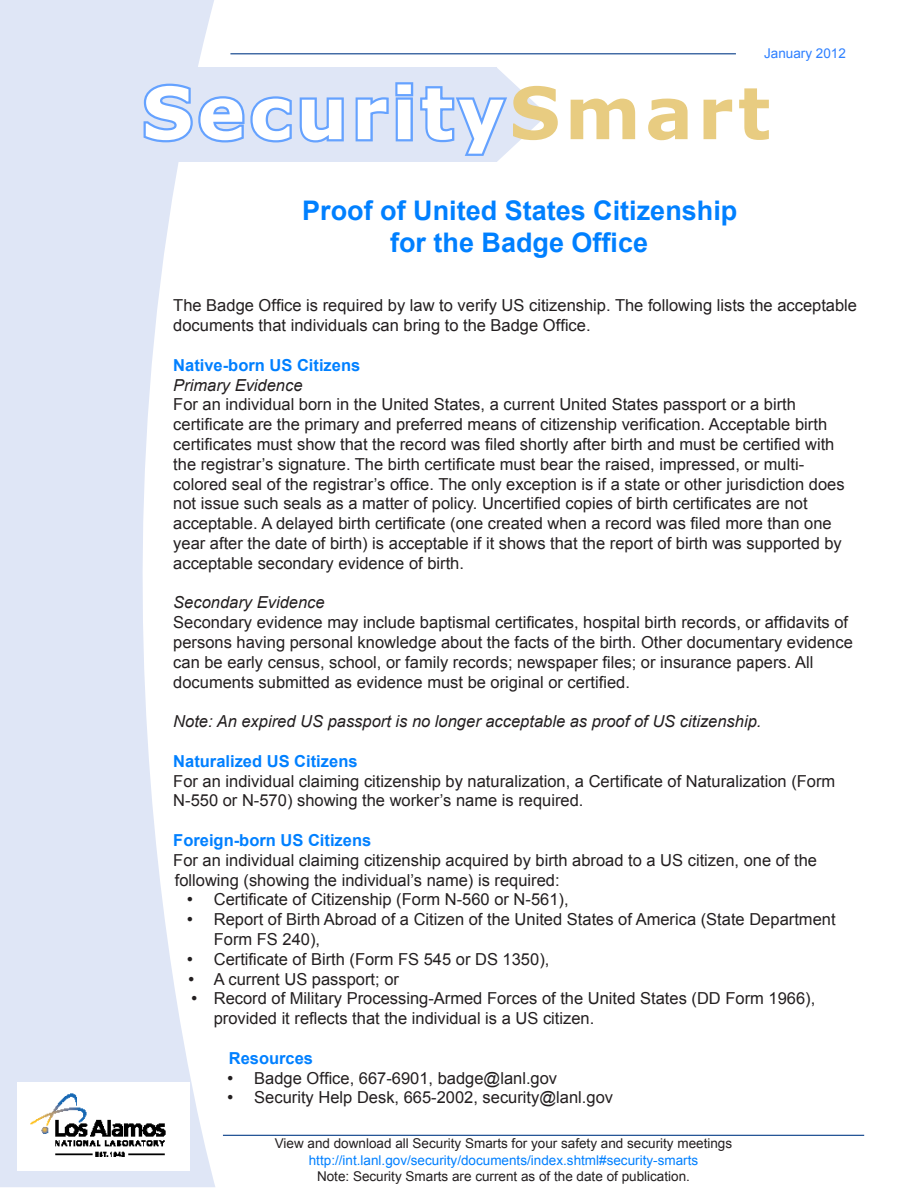
<style>
.page{position:relative;width:918px;height:1188px;background:#fff}
.page>*{position:absolute;margin:0;border:0;box-sizing:border-box;transform-origin:0 0}
.norm_para{font:700 72px "Verdana";letter-spacing:.06em;color:#fff}
.t1{font:700 27px "Arial";color:#0080ff}
.t2{font:16.5px/19.8px "Arial";color:#231f20}
.t3{font:italic 16.5px "Arial";color:#231f20}
.t4{font:700 16.5px "Arial";color:#0080ff}
.norm_para-2{font:13.5px "Arial";color:#231f20}
.norm_para-3{font:13.5px "Arial";color:#0080ff}
.norm_para-4{font:13.5px "Arial";color:#2e80ff}
.s1{color:#e8cc81}
.s2{font-family:"Times New Roman";font-size:18px}
</style>
<div class="page">
<hr style="left:223px;top:1135px;width:641px;height:1px;background:#083e89">
<hr style="left:230px;top:53px;width:506px;height:1px;background:#083e89">
<svg style="left:0;top:0;width:215px;height:1187px;fill:#dfe6f6"></svg>
<img style="left:18px;top:1082px;width:171px;height:89px">
<div style="left:123px;top:68px;width:374px;height:94px;background:#dfe6f6"></div>
<svg style="left:143px;top:83px;width:201px;height:60px"></svg>
<svg style="left:355px;top:68px;width:192px;height:94px"></svg>
<p class="norm_para-4" style="left:764px;top:44px;width:83px">January 2012</p>
<p class="norm_para" style="left:142px;top:62px;width:630px">Security<span class="s1">Smart</span></p>
<p class="t1" style="left:302px;top:192px;width:437px">Proof of United States Citizenship</p>
<p class="t1" style="left:390px;top:224px;width:260px">for the Badge Office</p>
<p class="t2" style="left:173px;top:296px;width:685px">The Badge Office is required by law to verify US citizenship. The following lists the acceptable documents that individuals can bring to the Badge Office.</p>
<p class="t4" style="left:173px;top:354px;width:189px">Native-born US Citizens</p>
<p class="t3" style="left:173px;top:374px;width:131px">Primary Evidence</p>
<p class="t2" style="left:173px;top:395px;width:673px">For an individual born in the United States, a current United States passport or a birth certificate are the primary and preferred means of citizenship verification. Acceptable birth certificates must show that the record was filed shortly after birth and must be certified with the registrar’s signature. The birth certificate must bear the raised, impressed, or multi&shy;colored seal of the registrar’s office. The only exception is if a state or other jurisdiction does not issue such seals as a matter of policy. Uncertified copies of birth certificates are not acceptable. A delayed birth certificate (one created when a record was filed more than one year after the date of birth) is acceptable if it shows that the report of birth was supported by acceptable secondary evidence of birth.</p>
<p class="t3" style="left:173px;top:592px;width:153px">Secondary Evidence</p>
<p class="t2" style="left:173px;top:613px;width:681px">Secondary evidence may include baptismal certificates, hospital birth records, or affidavits of persons having personal knowledge about the facts of the birth. Other documentary evidence can be early census, school, or family records; newspaper files; or insurance papers. All documents submitted as evidence must be original or certified.</p>
<p class="t3" style="left:173px;top:711px;width:590px">Note: An expired US passport is no longer acceptable as proof of US citizenship.</p>
<p class="t4" style="left:173px;top:750px;width:186px">Naturalized US Citizens</p>
<p class="t2" style="left:173px;top:771px;width:664px">For an individual claiming citizenship by naturalization, a Certificate of Naturalization (Form<br>N-550 or N-570) showing the worker’s name is required.</p>
<p class="t4" style="left:173px;top:829px;width:200px">Foreign-born US Citizens</p>
<p class="t2" style="left:173px;top:850px;width:645px">For an individual claiming citizenship acquired by birth abroad to a US citizen, one of the following (showing the individual’s name) is required:</p>
<p class="t2" style="left:187px;top:890px;width:383px"><span class="s2">•</span> Certificate of Citizenship (Form N-560 or N-561),</p>
<p class="t2" style="left:214px;top:910px;width:623px;text-indent:-27px"><span class="s2">•</span> Report of Birth Abroad of a Citizen of the United States of America (State Department<br>Form FS 240),</p>
<p class="t2" style="left:187px;top:949px;width:364px"><span class="s2">•</span> Certificate of Birth (Form FS 545 or DS 1350),</p>
<p class="t2" style="left:188px;top:969px;width:212px"><span class="s2">•</span> A current US passport; or</p>
<p class="t2" style="left:214px;top:989px;width:603px;text-indent:-22px"><span class="s2">•</span> Record of Military Processing-Armed Forces of the United States (DD Form 1966), provided it reflects that the individual is a US citizen.</p>
<p class="t4" style="left:229px;top:1047px;width:86px">Resources</p>
<p class="t2" style="left:227px;top:1068px;width:331px"><span class="s2">•</span> Badge Office, 667-6901, badge@lanl.gov</p>
<p class="t2" style="left:227px;top:1088px;width:387px"><span class="s2">•</span> Security Help Desk, 665-2002, security@lanl.gov</p>
<p class="norm_para-2" style="left:275px;top:1135px;width:459px">View and download all Security Smarts for your safety and security meetings</p>
<p class="norm_para-3" style="left:309px;top:1151px;width:391px">http://int.lanl.gov/security/documents/index.shtml#security-smarts</p>
<p class="norm_para-2" style="left:317px;top:1167px;width:374px">Note: Security Smarts are current as of the date of publication.</p>
</div>
